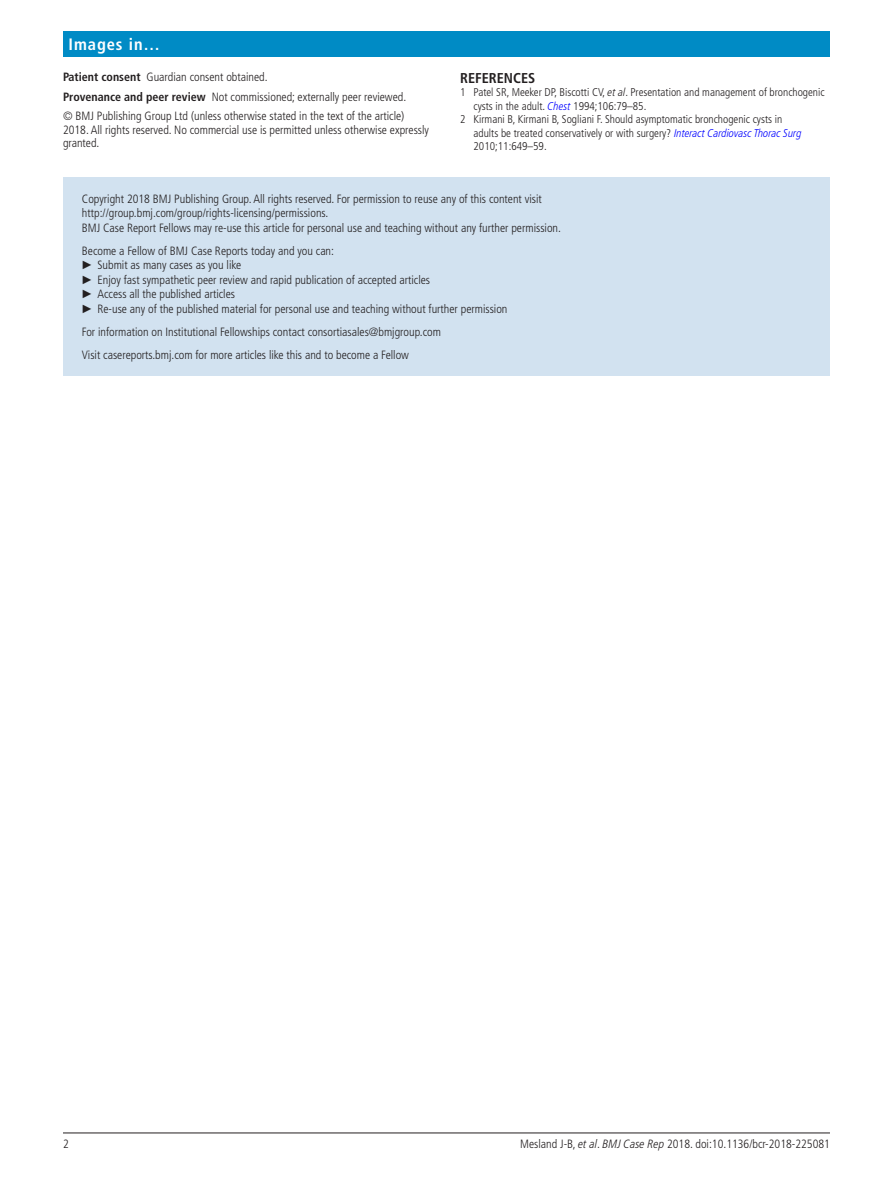
<style>
.page{position:relative;width:893px;height:1191px;background:#fff}
.page>*{position:absolute;margin:0;border:0;box-sizing:border-box;transform-origin:0 0}
.t1{font:700 condensed 16.5px "Frutiger LT Pro";letter-spacing:.055em;color:#fff}
.t2{font:700 condensed 14.25px "Frutiger LT Std";color:#231f20}
.t3{font:300 condensed 12px/14.4px "Frutiger LT Pro";color:#231f20}
.t4{font:300 condensed 11.25px "Frutiger LT Pro";color:#231f20}
.s1{font-weight:700}
.s2{font-style:italic}
.s3{font-style:italic;color:#00f}
.s4{font-family:"Arial";font-weight:400;font-stretch:normal}
</style>
<div class="page">
<hr style="left:63px;top:1132px;width:767px;height:1px;background:#231f20">
<div style="left:63px;top:31px;width:767px;height:25px;background:#008bc5"></div>
<div style="left:63px;top:177px;width:767px;height:199px;background:#d2e2f0"></div>
<h1 class="t1" style="left:69px;top:34px;width:93px">Images in…</h1>
<p class="t3" style="left:63px;top:67px;width:345px;line-height:19.5px"><span class="s1">Patient consent</span> Guardian consent obtained.<br><span class="s1">Provenance and peer review</span> Not commissioned; externally peer reviewed. © BMJ Publishing Group Ltd (unless otherwise stated in the text of the article)</p>
<p class="t3" style="left:63px;top:123px;width:367px;line-height:13.5px">2018. All rights reserved. No commercial use is permitted unless otherwise expressly granted.</p>
<p class="t2" style="left:460px;top:69px;width:77px">REFERENCES</p>
<p class="t4" style="left:460px;top:86px;width:366px">1 Patel SR, Meeker DP, Biscotti CV, <span class="s2">et al</span>. Presentation and management of bronchogenic</p>
<p class="t4" style="left:474px;top:99px;width:174px">cysts in the adult. <span class="s3">Chest</span> 1994;106:79–85.</p>
<p class="t4" style="left:460px;top:113px;width:324px">2 Kirmani B, Kirmani B, Sogliani F. Should asymptomatic bronchogenic cysts in</p>
<p class="t4" style="left:474px;top:126px;width:330px">adults be treated conservatively or with surgery? <span class="s3">Interact Cardiovasc Thorac Surg</span></p>
<p class="t4" style="left:474px;top:140px;width:75px">2010;11:649–59.</p>
<p class="t3" style="left:82px;top:191px;width:481px">Copyright 2018 BMJ Publishing Group. All rights reserved. For permission to reuse any of this content visit http://group.bmj.com/group/rights-licensing/permissions.<br>BMJ Case Report Fellows may re-use this article for personal use and teaching without any further permission.</p>
<p class="t3" style="left:81px;top:244px;width:428px">Become a Fellow of BMJ Case Reports today and you can:<br><span class="s4">►</span> Submit as many cases as you like<br><span class="s4">►</span> Enjoy fast sympathetic peer review and rapid publication of accepted articles<br><span class="s4">►</span> Access all the published articles<br><span class="s4">►</span> Re-use any of the published material for personal use and teaching without further permission</p>
<p class="t3" style="left:82px;top:320px;width:361px;line-height:23.4px">For information on Institutional Fellowships contact consortiasales@bmjgroup.com<br>Visit casereports.bmj.com for more articles like this and to become a Fellow</p>
<p class="t3" style="left:63px;top:1136px;width:7px">2</p>
<p class="t3" style="left:520px;top:1136px;width:311px">Mesland J-B, <span class="s2">et al</span>. <span class="s2">BMJ Case Rep</span> 2018. doi:10.1136/bcr-2018-225081</p>
</div>
